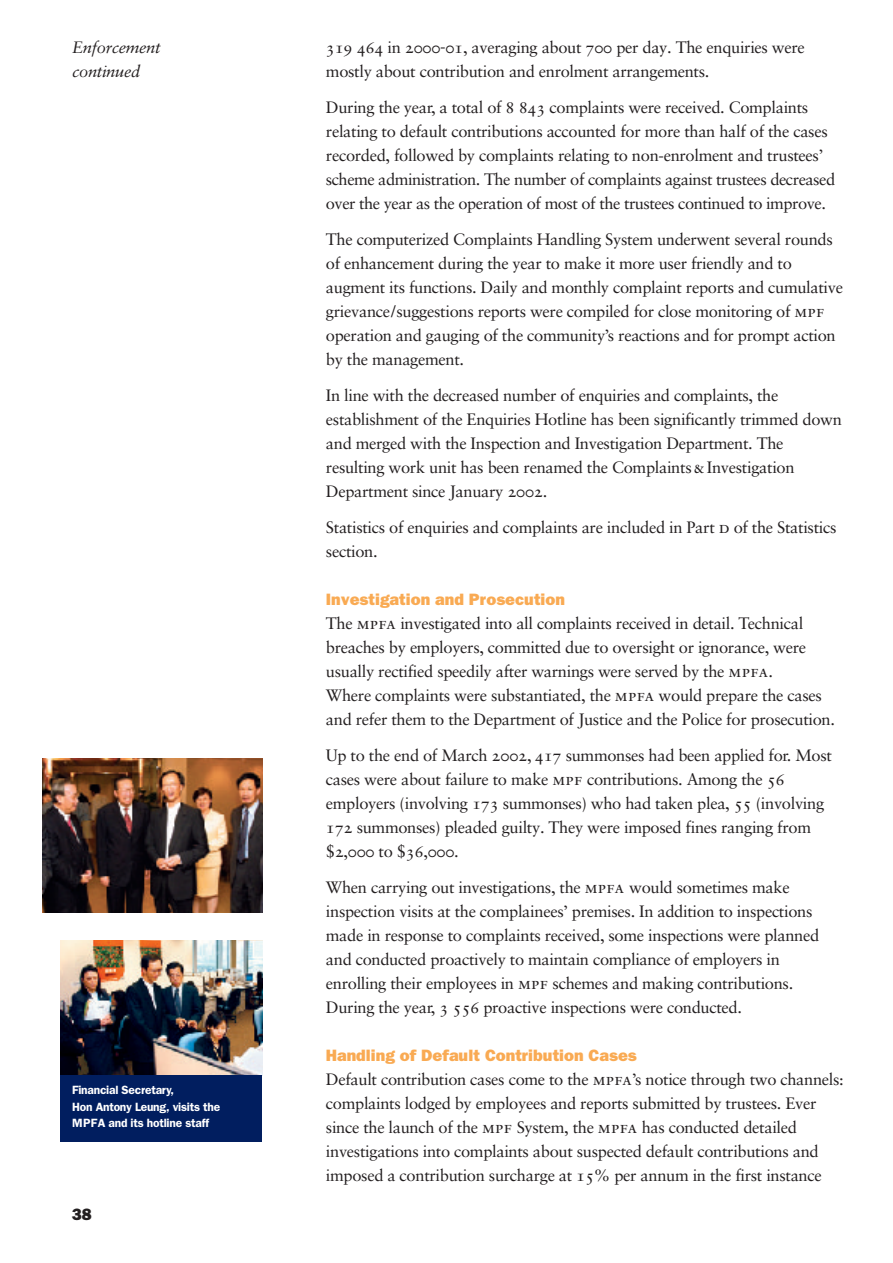
<style>
.page{position:relative;width:893px;height:1263px;background:#fff}
.page>*{position:absolute;margin:0;border:0;box-sizing:border-box;transform-origin:0 0}
.t1{font:16.5px/24px "Sabon";letter-spacing:-.02em;color:#231f20}
.t2{font:800 16.5px "Franklin Gothic";color:#f9aa53}
.t3{font:italic 16.5px/24px "Sabon";letter-spacing:-.02em;color:#231f20}
.t4{font:16.5px "Sabon Roman SC";letter-spacing:-.02em;color:#231f20}
.t5{font:800 16.5px "Franklin Gothic";color:#231f20}
.t6{font:600 12px/16.5px "Franklin Gothic";letter-spacing:-.02em;color:#fff}
.s1{font-family:"Sabon Roman SC"}
.s2{font-family:"Sabon"}
</style>
<div class="page">
<img style="left:42px;top:759px;width:220px;height:153px">
<img style="left:61px;top:941px;width:201px;height:134px">
<div style="left:61px;top:1075px;width:201px;height:66px;background:#011e5f"></div>
<p class="t3" style="left:72px;top:35px;width:90px">Enforcement continued</p>
<p class="t6" style="left:72px;top:1082px;width:150px">Financial Secretary,<br>Hon Antony Leung, visits the<br>MPFA and its hotline staff</p>
<p class="t5" style="left:72px;top:1205px;width:21px">38</p>
<p class="t1" style="left:326px;top:35px;width:480px"><span class="s1">319 464</span> in <span class="s1">2000-01</span>, averaging about <span class="s1">700</span> per day. The enquiries were mostly about contribution and enrolment arrangements.</p>
<p class="t1" style="left:326px;top:95px;width:511px">During the year, a total of <span class="s1">8 843</span> complaints were received. Complaints relating to default contributions accounted for more than half of the cases recorded, followed by complaints relating to non-enrolment and trustees’ scheme administration. The number of complaints against trustees decreased over the year as the operation of most of the trustees continued to improve.</p>
<p class="t1" style="left:326px;top:227px;width:519px">The computerized Complaints Handling System underwent several rounds of enhancement during the year to make it more user friendly and to augment its functions. Daily and monthly complaint reports and cumulative grievance/suggestions reports were compiled for close monitoring of <span class="s1">mpf </span>operation and gauging of the community’s reactions and for prompt action by the management.</p>
<p class="t1" style="left:326px;top:383px;width:517px">In line with the decreased number of enquiries and complaints, the establishment of the Enquiries Hotline has been significantly trimmed down and merged with the Inspection and Investigation Department. The resulting work unit has been renamed the Complaints<span class="s1">&amp;</span>Investigation Department since January <span class="s1">2002</span>.</p>
<p class="t1" style="left:326px;top:515px;width:512px">Statistics of enquiries and complaints are included in Part <span class="s1">d</span> of the Statistics section.</p>
<p class="t2" style="left:326px;top:590px;width:241px">Investigation and Prosecution</p>
<p class="t1" style="left:326px;top:611px;width:511px">The <span class="s1">mpfa</span> investigated into all complaints received in detail. Technical breaches by employers, committed due to oversight or ignorance, were usually rectified speedily after warnings were served by the <span class="s1">mpfa</span>.<br>Where complaints were substantiated, the <span class="s1">mpfa</span> would prepare the cases and refer them to the Department of Justice and the Police for prosecution.</p>
<p class="t1" style="left:326px;top:743px;width:508px">Up to the end of March <span class="s1">2002, 417</span> summonses had been applied for. Most cases were about failure to make <span class="s1">mpf</span> contributions. Among the <span class="s1">56 </span>employers (involving <span class="s1">173</span> summonses) who had taken plea, <span class="s1">55</span> (involving <span class="s1">172</span> summonses) pleaded guilty. They were imposed fines ranging from</p>
<p class="t4" style="left:326px;top:842px;width:134px">$2,000 <span class="s2">to $</span>36,000.</p>
<p class="t1" style="left:326px;top:875px;width:495px">When carrying out investigations, the <span class="s1">mpfa</span> would sometimes make inspection visits at the complainees’ premises. In addition to inspections made in response to complaints received, some inspections were planned and conducted proactively to maintain compliance of employers in enrolling their employees in <span class="s1">mpf</span> schemes and making contributions.<br>During the year, <span class="s1">3 556</span> proactive inspections were conducted.</p>
<p class="t2" style="left:326px;top:1046px;width:312px">Handling of Default Contribution Cases</p>
<p class="t1" style="left:326px;top:1067px;width:519px">Default contribution cases come to the <span class="s1">mpfa</span>’s notice through two channels: complaints lodged by employees and reports submitted by trustees. Ever since the launch of the <span class="s1">mpf</span> System, the <span class="s1">mpfa</span> has conducted detailed investigations into complaints about suspected default contributions and imposed a contribution surcharge at <span class="s1">15%</span> per annum in the first instance</p>
</div>
